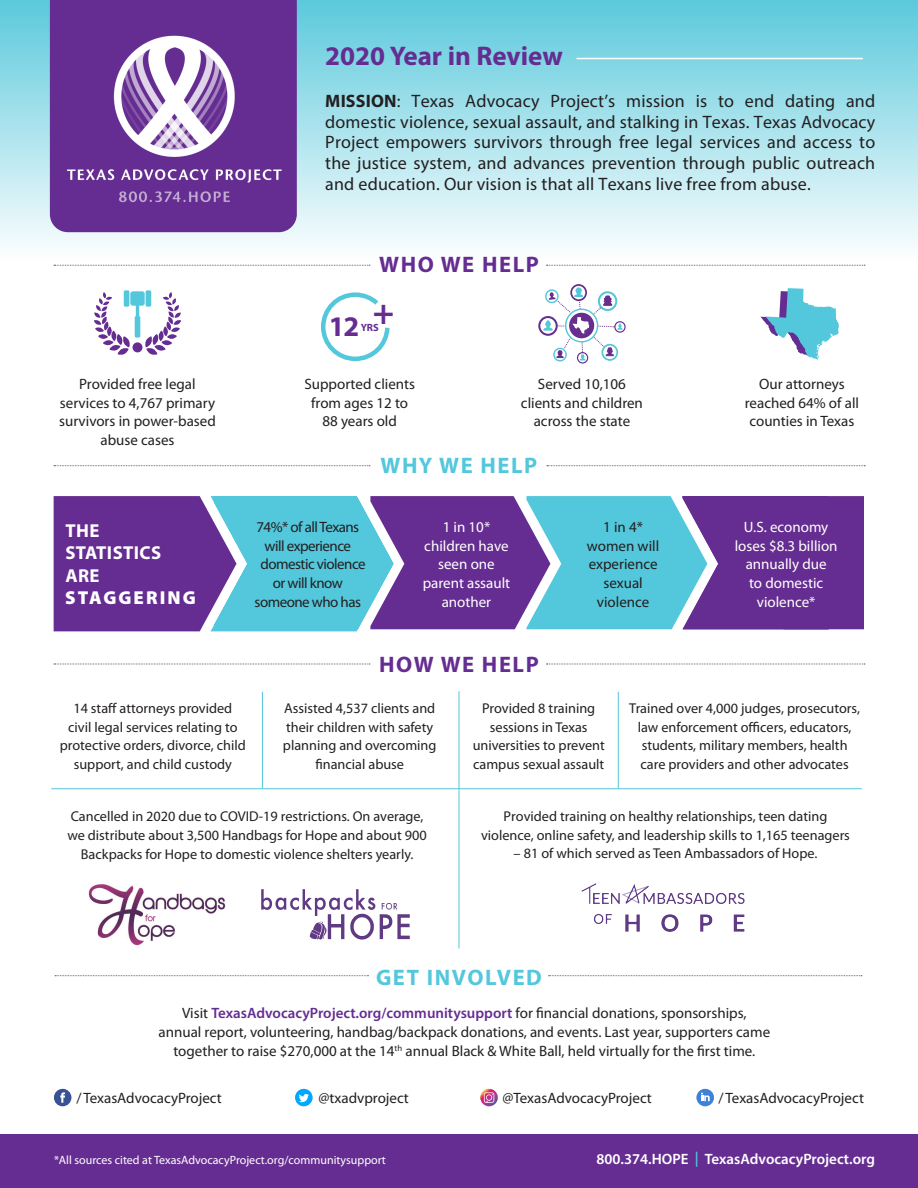
<style>
.page{position:relative;width:918px;height:1188px;background:#fff}
.page>*{position:absolute;margin:0;border:0;box-sizing:border-box;transform-origin:0 0}
.t1{font:700 36px "Myriad Pro";color:#652d91}
.t2{font:700 28.5px "Myriad Pro";color:#652d91}
.t3{font:700 27px "Myriad Pro";color:#652d91}
.t4{font:700 22.5px "Myriad Pro";letter-spacing:.07em;color:#53c7db}
.t5{font:700 22.5px "Myriad Pro";letter-spacing:.07em;color:#652d91}
.t6{font:700 18.75px "Myriad Pro";letter-spacing:.02em;color:#fff}
.t7{font:18.75px "Myriad Variable Concept";letter-spacing:.335em;color:#fff}
.t8{font:18px/20.7px "Myriad Pro";letter-spacing:.01em;color:#231f20;text-align:justify}
.t9{font:15px/18.8px "Myriad Pro";color:#231f20;text-align:center}
.t10{font:15px/18.8px "Myriad Pro";color:#fff;text-align:center}
.t11{font:15px/18.8px "Myriad Pro";letter-spacing:-.035em;color:#231f20;text-align:center}
.t12{font:15px "Myriad Variable Concept";letter-spacing:.18em;color:#fff}
.t13{font:14.25px/18.8px "Myriad Pro";color:#231f20;text-align:center}
.t14{font:12px "Myriad Pro";color:#fff}
.t15{font:700 10.5px "Myriad Pro";color:#652d91}
.s1{font-weight:700}
.s2{font-family:"Myriad Variable Concept";color:#652d91}
.s3{color:#53c7db}
</style>
<div class="page">
<svg style="left:321px;top:292px;width:69px;height:70px"></svg>
<div style="left:0;top:0;width:918px;height:260px;background:linear-gradient(to bottom,#5bc9dc,#fcfdfe)"></div>
<div style="left:0;top:1134px;width:918px;height:54px;background:#652d91"></div>
<svg style="left:54px;top:496px;width:810px;height:135px;background:#666fb1"></svg>
<svg style="left:54px;top:265px;width:316px;height:1px"></svg>
<svg style="left:54px;top:465px;width:316px;height:1px"></svg>
<svg style="left:54px;top:664px;width:316px;height:1px"></svg>
<svg style="left:55px;top:975px;width:313px;height:1px"></svg>
<svg style="left:546px;top:265px;width:319px;height:1px"></svg>
<svg style="left:547px;top:465px;width:318px;height:1px"></svg>
<svg style="left:546px;top:664px;width:319px;height:1px"></svg>
<svg style="left:549px;top:975px;width:313px;height:1px"></svg>
<svg style="left:94px;top:290px;width:87px;height:65px"></svg>
<div style="left:133px;top:342px;width:9px;height:10px;background:#652d91;border-radius:50%"></div>
<svg style="left:760px;top:288px;width:79px;height:72px"></svg>
<svg style="left:570px;top:284px;width:17px;height:17px"></svg>
<svg style="left:538px;top:316px;width:20px;height:20px"></svg>
<svg style="left:540px;top:318px;width:16px;height:16px"></svg>
<svg style="left:543px;top:287px;width:80px;height:74px"></svg>
<div style="left:54px;top:1089px;width:17px;height:17px;background:#385296;border-radius:50%"></div>
<svg style="left:60px;top:1092px;width:5px;height:11px"></svg>
<div style="left:295px;top:1089px;width:18px;height:17px;background:#00a8ff;border-radius:50%"></div>
<svg style="left:299px;top:1094px;width:10px;height:8px"></svg>
<svg style="left:480px;top:1089px;width:18px;height:17px"></svg>
<div style="left:697px;top:1089px;width:17px;height:17px;background:#3d82d9;border-radius:50%"></div>
<svg style="left:701px;top:1093px;width:9px;height:8px"></svg>
<hr style="left:51px;top:788px;width:811px;height:1px;background:#53c7db">
<hr style="left:459px;top:788px;width:1px;height:161px;background:#53c7db">
<hr style="left:459px;top:691px;width:1px;height:97px;background:#53c7db">
<img style="left:88px;top:884px;width:138px;height:62px">
<img style="left:581px;top:883px;width:164px;height:49px">
<svg style="left:261px;top:889px;width:149px;height:51px"></svg>
<hr style="left:618px;top:692px;width:1px;height:97px;background:#53c7db">
<hr style="left:262px;top:692px;width:1px;height:97px;background:#53c7db">
<div style="left:50px;top:0;width:247px;height:232px;background:#652d91"></div>
<img style="left:50px;top:19px;width:247px;height:201px">
<hr style="left:577px;top:58px;width:286px;height:1px;background:#fff">
<p class="t3" style="left:325px;top:38px;width:239px">2020 Year in Review</p>
<p class="t8" style="left:325px;top:90px;width:551px"><span class="s1">MISSION</span>: Texas Advocacy Project’s mission is to end dating and domestic violence, sexual assault, and stalking in Texas. Texas Advocacy Project empowers survivors through free legal services and access to the justice system, and advances prevention through public outreach and education. Our vision is that all Texans live free from abuse.</p>
<p class="t5" style="left:379px;top:249px;width:161px">WHO WE HELP</p>
<p class="t1" style="left:373px;top:288px;width:23px">+</p>
<p class="t2" style="left:329px;top:308px;width:32px">12</p>
<p class="t15" style="left:361px;top:320px;width:20px">YRS</p>
<p class="t9" style="left:59px;top:374px;width:158px">Provided free legal services to 4,767 primary survivors in power-based abuse cases</p>
<p class="t9" style="left:304px;top:374px;width:112px">Supported clients</p>
<p class="t9" style="left:311px;top:393px;width:98px">from ages 12 to</p>
<p class="t9" style="left:322px;top:412px;width:76px">88 years old</p>
<p class="t9" style="left:538px;top:374px;width:90px">Served 10,106</p>
<p class="t9" style="left:521px;top:393px;width:123px">clients and children</p>
<p class="t9" style="left:534px;top:412px;width:98px">across the state</p>
<p class="t6" style="left:65px;top:518px;width:35px">THE</p>
<p class="t6" style="left:65px;top:541px;width:97px">STATISTICS</p>
<p class="t6" style="left:65px;top:563px;width:36px">ARE</p>
<p class="t7" style="left:65px;top:587px;width:127px">STAGGERING</p>
<p class="t4" style="left:381px;top:451px;width:158px">WHY WE HELP</p>
<p class="t11" style="left:256px;top:517px;width:104px">74%* of all Texans will experience</p>
<p class="t11" style="left:255px;top:555px;width:113px">domestic violence or will know someone who has</p>
<p class="t10" style="left:443px;top:517px;width:49px">1 in 10*</p>
<p class="t10" style="left:424px;top:536px;width:86px">children have seen one</p>
<p class="t10" style="left:423px;top:573px;width:89px">parent assault another</p>
<p class="t5" style="left:379px;top:650px;width:161px">HOW WE HELP</p>
<p class="t9" style="left:603px;top:517px;width:41px">1 in 4*</p>
<p class="t9" style="left:587px;top:536px;width:74px;text-align:left">women will experience</p>
<p class="t9" style="left:603px;top:573px;width:41px">sexual</p>
<p class="t9" style="left:597px;top:592px;width:54px">violence</p>
<p class="t9" style="left:759px;top:374px;width:87px">Our attorneys</p>
<p class="t9" style="left:745px;top:393px;width:116px">reached 64% of all counties in Texas</p>
<p class="t10" style="left:735px;top:517px;width:104px">U.S. economy loses $8.3 billion annually due<br>to domestic violence*</p>
<p class="t13" style="left:60px;top:699px;width:188px">14 staff attorneys provided<br>civil legal services relating to protective orders, divorce, child support, and child custody</p>
<p class="t13" style="left:283px;top:699px;width:155px">Assisted 4,537 clients and their children with safety planning and overcoming financial abuse</p>
<p class="t13" style="left:473px;top:699px;width:134px">Provided 8 training sessions in Texas universities to prevent campus sexual assault</p>
<p class="t13" style="left:629px;top:699px;width:232px">Trained over 4,000 judges, prosecutors, law enforcement officers, educators, students, military members, health care providers and other advocates</p>
<p class="t13" style="left:67px;top:807px;width:361px">Cancelled in 2020 due to COVID-19 restrictions. On average, we distribute about 3,500 Handbags for Hope and about 900<br>Backpacks for Hope to domestic violence shelters yearly.</p>
<p class="t13" style="left:481px;top:806px;width:370px;line-height:19.4px">Provided training on healthy relationships, teen dating violence, online safety, and leadership skills to 1,165 teenagers</p>
<p class="t13" style="left:514px;top:844px;width:305px">– 81 of which served as Teen Ambassadors of Hope.</p>
<p class="t4" style="left:376px;top:962px;width:167px">GET INVOLVED</p>
<p class="t9" style="left:159px;top:1003px;width:613px">Visit <span class="s2">TexasAd vo cacyPro ject.o rg/co m m unitysup p o rt</span> for financial donations, sponsorships,<br>annual report, volunteering, handbag/backpack donations, and events. Last year, supporters came</p>
<p class="t9" style="left:173px;top:1041px;width:583px">together to raise $270,000 at the 14<sup>th</sup> annual Black &amp; White Ball, held virtually for the first time.</p>
<p class="t9" style="left:76px;top:1089px;width:147px">/ TexasAdvocacyProject</p>
<p class="t9" style="left:319px;top:1089px;width:92px">@txadvproject</p>
<p class="t9" style="left:502px;top:1089px;width:151px">@TexasAdvocacyProject</p>
<p class="t9" style="left:719px;top:1089px;width:147px">/ TexasAdvocacyProject</p>
<p class="t14" style="left:54px;top:1152px;width:333px">*All sources cited at TexasAdvocacyProject.org/communitysupport</p>
<p class="t12" style="left:597px;top:1151px;width:277px">800.374.HOPE <span class="s3">|</span> TexasAdvocacyProject.org</p>
</div>
